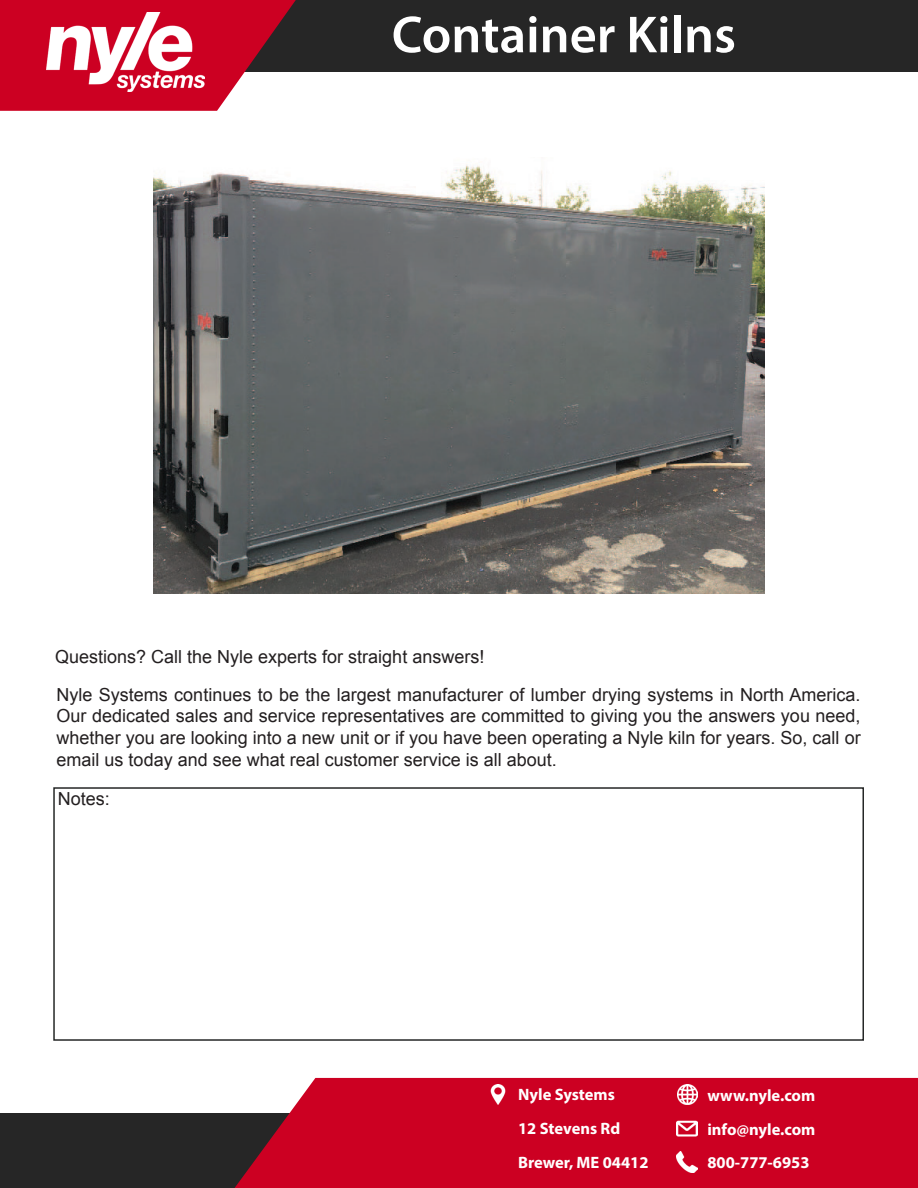
<style>
.page{position:relative;width:918px;height:1188px;background:#fff}
.page>*{position:absolute;margin:0;border:0;box-sizing:border-box;transform-origin:0 0}
.t1{font:600 52.5px "Myriad Pro";color:#fff}
.t2{font:18px/21.6px "Arial";color:#231f20;text-align:justify}
.t3{font:700 16.5px "Myriad Pro";color:#fff}
</style>
<div class="page">
<div style="left:0;top:0;width:918px;height:72px;background:#262626"></div>
<svg style="left:0;top:0;width:296px;height:111px"></svg>
<div style="left:0;top:1113px;width:918px;height:75px;background:#262626"></div>
<div style="left:235px;top:1078px;width:683px;height:110px;background:#c02"></div>
<img style="left:488px;top:1084px;width:20px;height:20px">
<img style="left:677px;top:1084px;width:20px;height:20px">
<img style="left:677px;top:1118px;width:20px;height:21px">
<img style="left:677px;top:1152px;width:20px;height:20px">
<img style="left:47px;top:13px;width:157px;height:79px">
<div style="left:53px;top:787px;width:811px;height:254px;border:2px solid #252726"></div>
<img style="left:154px;top:165px;width:610px;height:429px">
<p class="t1" style="left:392px;top:1px;width:346px">Container Kilns</p>
<p class="t2" style="left:55px;top:646px;width:431px">Questions? Call the Nyle experts for straight answers!</p>
<p class="t2" style="left:57px;top:684px;width:806px">Nyle Systems continues to be the largest manufacturer of lumber drying systems in North America.<br>Our dedicated sales and service representatives are committed to giving you the answers you need, whether you are looking into a new unit or if you have been operating a Nyle kiln for years. So, call or email us today and see what real customer service is all about.</p>
<p class="t2" style="left:58px;top:788px;width:54px">Notes:</p>
<p class="t3" style="left:518px;top:1084px;width:98px">Nyle Systems</p>
<p class="t3" style="left:518px;top:1118px;width:104px">12 Stevens Rd</p>
<p class="t3" style="left:518px;top:1152px;width:132px">Brewer, ME 04412</p>
<p class="t3" style="left:707px;top:1084px;width:109px">www.nyle.com</p>
<p class="t3" style="left:707px;top:1118px;width:110px">info@nyle.com</p>
<p class="t3" style="left:707px;top:1152px;width:104px">800-777-6953</p>
</div>
